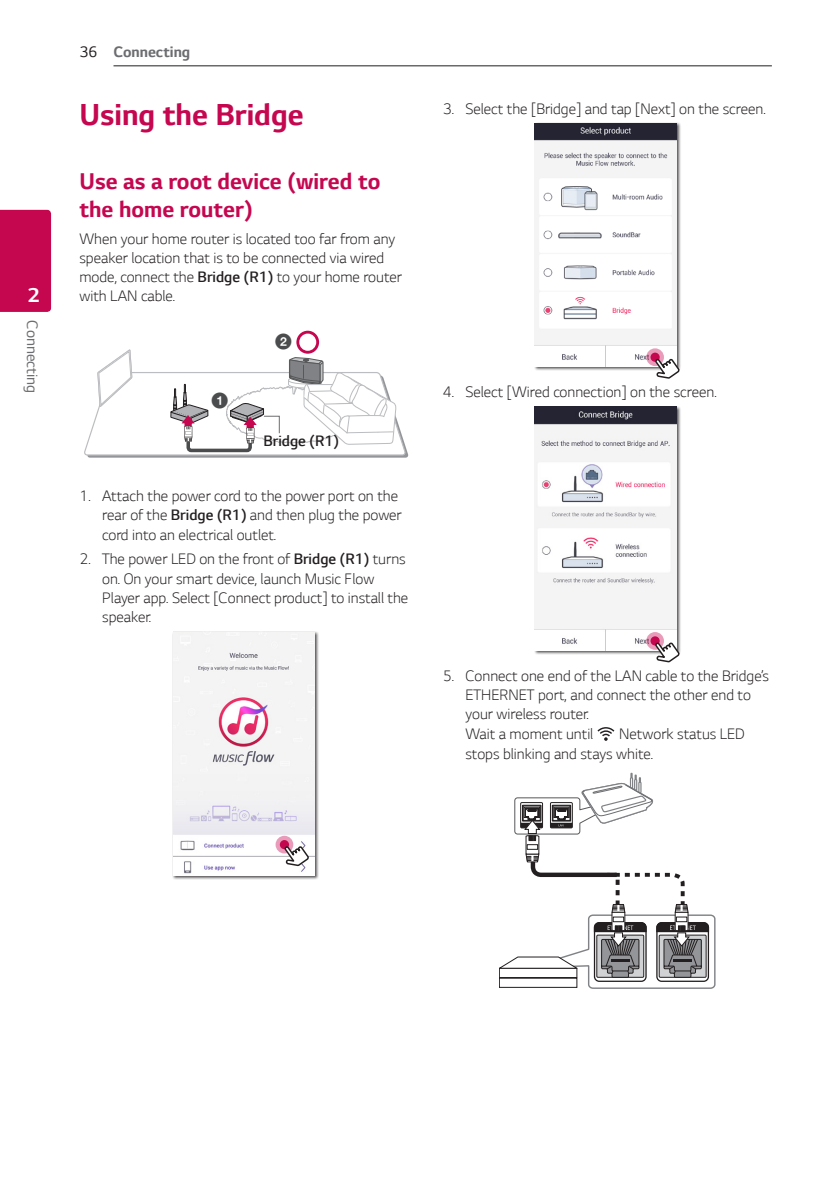
<style>
.page{position:relative;width:840px;height:1191px;background:#fff}
.page>*{position:absolute;margin:0;border:0;box-sizing:border-box;transform-origin:0 0}
.Title_1{font:700 32px "LG Smart";color:#c50750}
.Title_2{font:700 24px/28px "LG Smart";color:#c50750}
.t1{font:700 21px "LG Smart";color:#fff}
.Content_text_Num{font:300 16px/19.2px "LG Smart";color:#231f20}
.Content_text_Light{font:300 16px/19.2px "LG Smart";color:#231f20}
.t2{font:700 16px "LG Smart";color:#6c6d70}
.t3{font:16px "LG Smart";color:#6c6d70}
.t4{font:300 16px "LG Smart";color:#231f20}
.t5{font:16px "UPSYS Circled Number";color:#4b4c4d}
.s1{font-weight:400;color:#231f20}
.s2{font-style:inherit}
</style>
<div class="page">
<hr style="left:113px;top:65px;width:658px;height:1px;background:#231f20">
<div style="left:0;top:210px;width:51px;height:102px;background:#c50750"></div>
<svg style="left:84px;top:331px;width:324px;height:127px"></svg>
<div style="left:172px;top:631px;width:147px;height:248px;background:#231f20;opacity:.75"></div>
<img style="left:173px;top:631px;width:142px;height:244px">
<svg style="left:275px;top:835px;width:18px;height:18px"></svg>
<div style="left:280px;top:840px;width:9px;height:9px;background:#c50750;border-radius:50%"></div>
<svg style="left:283px;top:845px;width:27px;height:22px"></svg>
<div style="left:534px;top:122px;width:147px;height:249px;background:#231f20;opacity:.75"></div>
<img style="left:534px;top:123px;width:142px;height:243px">
<svg style="left:646px;top:348px;width:17px;height:18px"></svg>
<div style="left:650px;top:353px;width:9px;height:9px;background:#c50750;border-radius:50%"></div>
<svg style="left:653px;top:357px;width:27px;height:22px"></svg>
<div style="left:534px;top:406px;width:147px;height:248px;background:#231f20;opacity:.75"></div>
<img style="left:534px;top:407px;width:142px;height:243px">
<svg style="left:646px;top:632px;width:17px;height:18px"></svg>
<div style="left:650px;top:636px;width:9px;height:9px;background:#c50750;border-radius:50%"></div>
<svg style="left:653px;top:641px;width:27px;height:22px"></svg>
<svg style="left:597px;top:727px;width:17px;height:14px"></svg>
<svg style="left:499px;top:772px;width:216px;height:217px"></svg>
<h3 class="t1" style="left:28px;top:283px;width:13px">2</h3>
<p class="t3" style="left:42px;top:320px;width:74px;rotate:90deg">Connecting</p>
<p class="t2" style="left:79px;top:42px;width:112px"><span class="s1">36</span> Connecting</p>
<p class="Title_1" style="left:79px;top:95px;width:226px">Using the Bridge</p>
<p class="Title_2" style="left:79px;top:167px;width:302px">Use as a root device (wired to the home router)</p>
<p class="Content_text_Light" style="left:79px;top:229px;width:324px">When your home router is located too far from any speaker location that is to be connected via wired mode, connect the <span class="s2">Bridge (R1)</span> to your home router with LAN cable.</p>
<p class="t5" style="left:211px;top:390px;width:19px">a</p>
<p class="t5" style="left:275px;top:332px;width:19px">b</p>
<p class="t4" style="left:263px;top:432px;width:77px">Bridge (R1)</p>
<p class="Content_text_Num" style="left:102px;top:486px;width:301px;text-indent:-23px">1. Attach the power cord to the power port on the rear of the <span class="s2">Bridge (R1)</span> and then plug the power cord into an electrical outlet.</p>
<p class="Content_text_Num" style="left:102px;top:549px;width:307px;text-indent:-23px">2. The power LED on the front of <span class="s2">Bridge (R1)</span> turns on. On your smart device, launch Music Flow Player app. Select [Connect product] to install the speaker.</p>
<p class="Content_text_Num" style="left:442px;top:99px;width:324px">3. Select the [Bridge] and tap [Next] on the screen.</p>
<p class="Content_text_Num" style="left:442px;top:382px;width:275px">4. Select [Wired connection] on the screen.</p>
<p class="Content_text_Num" style="left:465px;top:666px;width:305px;text-indent:-23px">5. Connect one end of the LAN cable to the Bridge’s ETHERNET port, and connect the other end to your wireless router.<br>Wait a moment until</p>
<p class="Content_text_Num" style="left:465px;top:724px;width:281px;line-height:20px;text-indent:154px">Network status LED stops blinking and stays white.</p>
</div>
